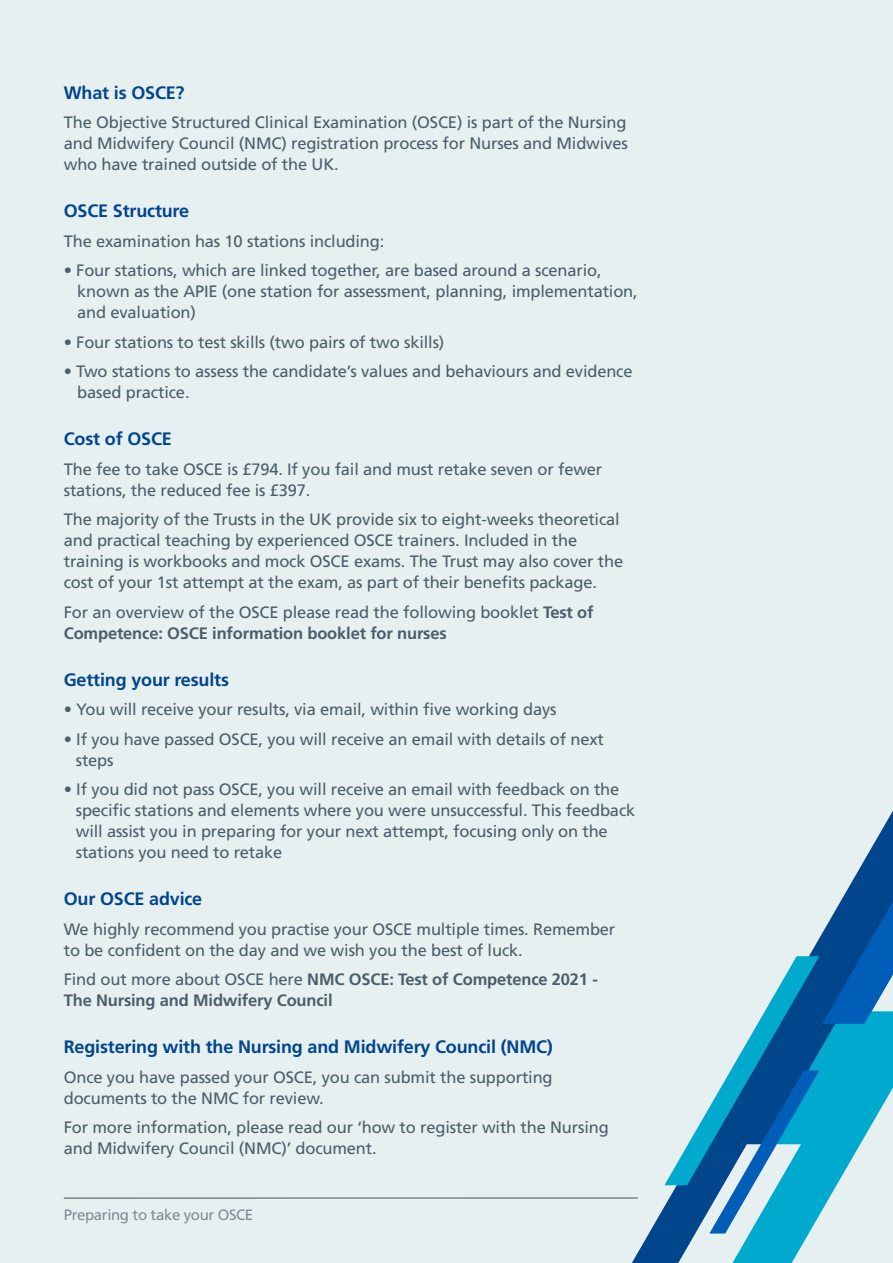
<style>
.page{position:relative;width:893px;height:1263px;background:#e7f0f1}
.page>*{position:absolute;margin:0;border:0;box-sizing:border-box;transform-origin:0 0}
.t1{font:700 18px "Frutiger LT Std";letter-spacing:-.01em;color:#01468c}
.t2{font:16.5px/21px "Frutiger LT Std";letter-spacing:-.01em;color:#4b5e6b}
.t3{font:700 16.5px/21px "Frutiger LT Std";letter-spacing:-.01em;color:#4b5e6b}
.t4{font:15px "Frutiger LT Std";letter-spacing:-.025em;color:#7d8c97}
.s1{font-weight:700}
.s2{font-weight:400}
</style>
<div class="page">
<svg style="left:633px;top:1233px;width:16px;height:30px"></svg>
<svg style="left:649px;top:811px;width:244px;height:452px"></svg>
<hr style="left:64px;top:1197px;width:574px;height:2px;background:#768692">
<p class="t1" style="left:64px;top:82px;width:122px">What is OSCE?</p>
<p class="t2" style="left:64px;top:112px;width:566px;text-align:justify">The Objective Structured Clinical Examination (OSCE) is part of the Nursing and Midwifery Council (NMC) registration process for Nurses and Midwives who have trained outside of the UK.</p>
<p class="t1" style="left:64px;top:200px;width:127px">OSCE Structure</p>
<p class="t2" style="left:64px;top:230px;width:322px">The examination has 10 stations including:</p>
<p class="t2" style="left:77px;top:260px;width:562px;text-indent:-14px">• Four stations, which are linked together, are based around a scenario, known as the APIE (one station for assessment, planning, implementation, and evaluation)</p>
<p class="t2" style="left:64px;top:331px;width:382px">• Four stations to test skills (two pairs of two skills)</p>
<p class="t2" style="left:77px;top:361px;width:557px;text-indent:-14px">• Two stations to assess the candidate’s values and behaviours and evidence based practice.</p>
<p class="t1" style="left:64px;top:428px;width:110px">Cost of OSCE</p>
<p class="t2" style="left:64px;top:458px;width:540px">The fee to take OSCE is £794. If you fail and must retake seven or fewer stations, the reduced fee is £397.</p>
<p class="t2" style="left:64px;top:509px;width:561px">The majority of the Trusts in the UK provide six to eight-weeks theoretical and practical teaching by experienced OSCE trainers. Included in the training is workbooks and mock OSCE exams. The Trust may also cover the cost of your 1st attempt at the exam, as part of their benefits package.</p>
<p class="t2" style="left:64px;top:601px;width:531px">For an overview of the OSCE please read the following booklet <span class="s1">Test of<br>Competence: OSCE information booklet for nurses</span></p>
<p class="t1" style="left:64px;top:669px;width:167px">Getting your results</p>
<p class="t2" style="left:64px;top:699px;width:494px">• You will receive your results, via email, within five working days</p>
<p class="t2" style="left:76px;top:728px;width:530px;text-indent:-12px">• If you have passed OSCE, you will receive an email with details of next steps</p>
<p class="t2" style="left:76px;top:779px;width:561px;text-indent:-12px">• If you did not pass OSCE, you will receive an email with feedback on the specific stations and elements where you were unsuccessful. This feedback will assist you in preparing for your next attempt, focusing only on the stations you need to retake</p>
<p class="t1" style="left:64px;top:888px;width:140px">Our OSCE advice</p>
<p class="t2" style="left:64px;top:918px;width:553px">We highly recommend you practise your OSCE multiple times. Remember to be confident on the day and we wish you the best of luck.</p>
<p class="t3" style="left:64px;top:969px;width:536px"><span class="s2">Find out more about OSCE here</span> NMC OSCE: Test of Competence 2021 -<br>The Nursing and Midwifery Council</p>
<p class="t1" style="left:64px;top:1036px;width:491px">Registering with the Nursing and Midwifery Council (NMC)</p>
<p class="t2" style="left:64px;top:1066px;width:490px">Once you have passed your OSCE, you can submit the supporting documents to the NMC for review.</p>
<p class="t2" style="left:64px;top:1117px;width:546px">For more information, please read our ‘how to register with the Nursing and Midwifery Council (NMC)’ document.</p>
<p class="t4" style="left:64px;top:1206px;width:191px">Preparing to take your OSCE</p>
</div>
